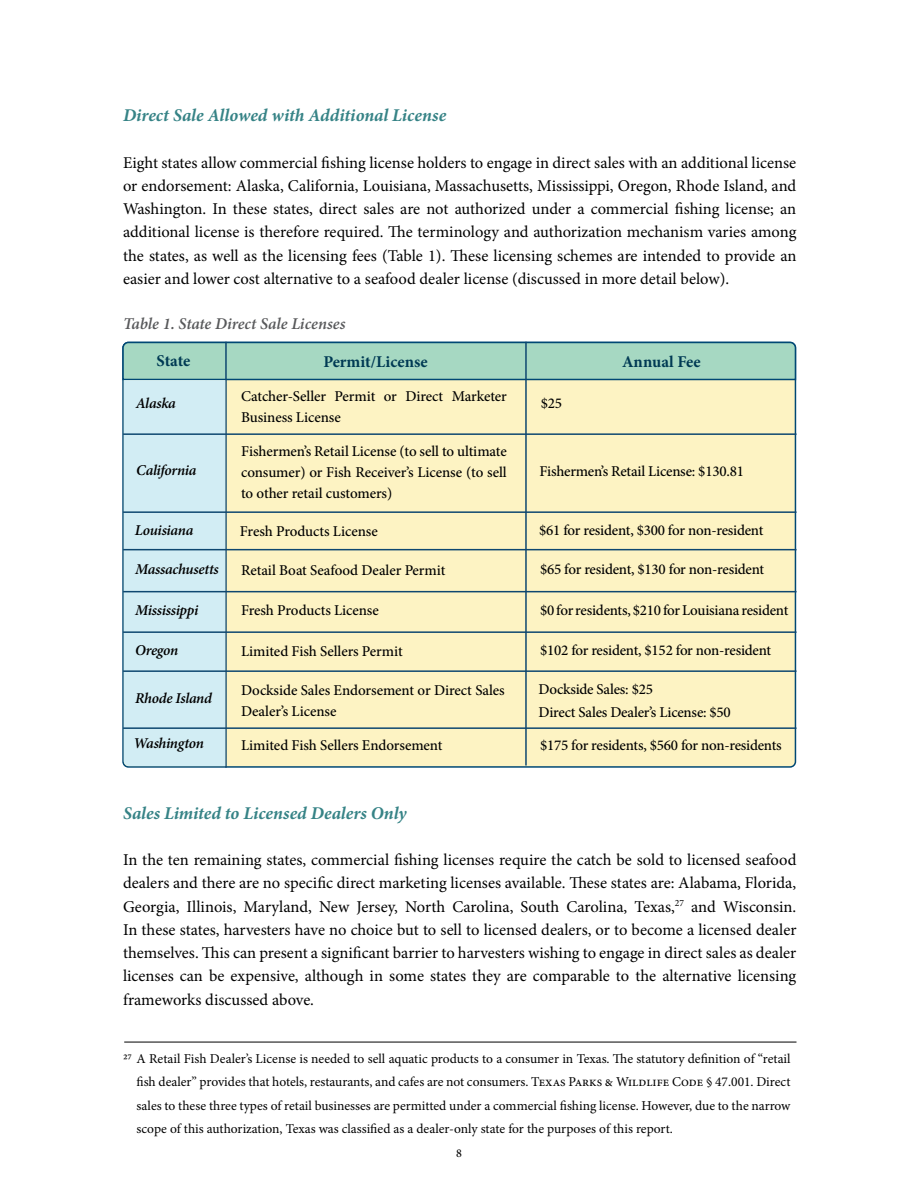
<style>
.page{position:relative;width:918px;height:1188px;background:#fff}
.page>*{position:absolute;margin:0;border:0;box-sizing:border-box;transform-origin:0 0}
.t1{font:italic 700 18px "Minion Pro";color:#368386}
.t2{font:16.5px/23.2px "Minion Pro";color:#000;text-align:justify}
.t3{font:italic 600 16.5px "Minion Pro";letter-spacing:-.005em;color:#58595b}
.t4{font:700 16.5px "Minion Pro";color:#003a54}
.t5{font:500 15px/21px "Minion Pro";letter-spacing:-.01em;color:#000}
.t6{font:italic 600 15px "Minion Pro";letter-spacing:-.02em;color:#000}
.t7{font:13.5px/23.2px "Minion Pro";color:#000;text-align:justify}
.t8{font:500 12px "Minion Pro";color:#000}
</style>
<div class="page">
<hr style="left:225px;top:342px;width:2px;height:426px;background:#0e4770">
<hr style="left:124px;top:1042px;width:672px;height:1px;background:#000">
<svg style="left:122px;top:341px;width:675px;height:425px;background:#ebecc8"></svg>
<hr style="left:123px;top:433px;width:673px;height:2px;background:#0e4770">
<hr style="left:123px;top:511px;width:673px;height:2px;background:#0e4770">
<hr style="left:123px;top:549px;width:673px;height:1px;background:#0e4770">
<hr style="left:123px;top:591px;width:673px;height:1px;background:#0e4770">
<hr style="left:123px;top:631px;width:673px;height:2px;background:#0e4770">
<hr style="left:123px;top:670px;width:673px;height:2px;background:#0e4770">
<hr style="left:123px;top:727px;width:673px;height:2px;background:#0e4770">
<p class="t1" style="left:123px;top:103px;width:325px">Direct Sale Allowed with Additional License</p>
<p class="t2" style="left:123px;top:151px;width:675px">Eight states allow commercial fishing license holders to engage in direct sales with an additional license or endorsement: Alaska, California, Louisiana, Massachusetts, Mississippi, Oregon, Rhode Island, and Washington. In these states, direct sales are not authorized under a commercial fishing license; an additional license is therefore required. The terminology and authorization mechanism varies among the states, as well as the licensing fees (Table 1). These licensing schemes are intended to provide an easier and lower cost alternative to a seafood dealer license (discussed in more detail below).</p>
<p class="t3" style="left:123px;top:312px;width:224px">Table 1. State Direct Sale Licenses</p>
<p class="t4" style="left:157px;top:349px;width:35px">State</p>
<p class="t6" style="left:136px;top:392px;width:42px">Alaska</p>
<p class="t6" style="left:136px;top:460px;width:62px">California</p>
<p class="t4" style="left:323px;top:350px;width:106px">Permit/License</p>
<p class="t4" style="left:622px;top:350px;width:80px">Annual Fee</p>
<p class="t5" style="left:541px;top:392px;width:23px">$25</p>
<p class="t5" style="left:241px;top:441px;width:267px;text-align:justify">Fishermen’s Retail License (to sell to ultimate consumer) or Fish Receiver’s License (to sell to other retail customers)</p>
<p class="t5" style="left:241px;top:386px;width:267px">Catcher-Seller Permit or Direct Marketer<br>Business License</p>
<p class="t5" style="left:540px;top:461px;width:206px">Fishermen’s Retail License: $130.81</p>
<p class="t6" style="left:135px;top:520px;width:60px">Louisiana</p>
<p class="t6" style="left:135px;top:559px;width:85px">Massachusetts</p>
<p class="t6" style="left:135px;top:599px;width:65px">Mississippi</p>
<p class="t6" style="left:135px;top:640px;width:45px">Oregon</p>
<p class="t6" style="left:135px;top:688px;width:78px">Rhode Island</p>
<p class="t6" style="left:134px;top:733px;width:72px">Washington</p>
<p class="t5" style="left:240px;top:521px;width:139px">Fresh Products License</p>
<p class="t5" style="left:539px;top:520px;width:226px">$61 for resident, $300 for non-resident</p>
<p class="t5" style="left:241px;top:560px;width:206px">Retail Boat Seafood Dealer Permit</p>
<p class="t5" style="left:540px;top:559px;width:226px">$65 for resident, $130 for non-resident</p>
<p class="t5" style="left:241px;top:600px;width:139px">Fresh Products License</p>
<p class="t5" style="left:540px;top:599px;width:250px">$0 for residents, $210 for Louisiana resident</p>
<p class="t5" style="left:241px;top:641px;width:163px">Limited Fish Sellers Permit</p>
<p class="t5" style="left:540px;top:640px;width:233px">$102 for resident, $152 for non-resident</p>
<p class="t5" style="left:241px;top:680px;width:265px">Dockside Sales Endorsement or Direct Sales<br>Dealer’s License</p>
<p class="t5" style="left:538px;top:678px;width:194px;line-height:23.2px">Dockside Sales: $25<br>Direct Sales Dealer’s License: $50</p>
<p class="t5" style="left:241px;top:735px;width:203px">Limited Fish Sellers Endorsement</p>
<p class="t5" style="left:540px;top:734px;width:243px">$175 for residents, $560 for non-residents</p>
<p class="t1" style="left:123px;top:800px;width:285px">Sales Limited to Licensed Dealers Only</p>
<p class="t2" style="left:123px;top:848px;width:675px">In the ten remaining states, commercial fishing licenses require the catch be sold to licensed seafood dealers and there are no specific direct marketing licenses available. These states are: Alabama, Florida, Georgia, Illinois, Maryland, New Jersey, North Carolina, South Carolina, Texas,<sup>27</sup> and Wisconsin.<br>In these states, harvesters have no choice but to sell to licensed dealers, or to become a licensed dealer themselves. This can present a significant barrier to harvesters wishing to engage in direct sales as dealer licenses can be expensive, although in some states they are comparable to the alternative licensing frameworks discussed above.</p>
<p class="t7" style="left:137px;top:1047px;width:656px;text-indent:-14px">27 A Retail Fish Dealer’s License is needed to sell aquatic products to a consumer in Texas. The statutory definition of “retail fish dealer” provides that hotels, restaurants, and cafes are not consumers. Texas Parks &amp; Wildlife Code § 47.001. Direct sales to these three types of retail businesses are permitted under a commercial fishing license. However, due to the narrow scope of this authorization, Texas was classified as a dealer-only state for the purposes of this report.</p>
<p class="t8" style="left:456px;top:1145px;width:7px">8</p>
</div>
